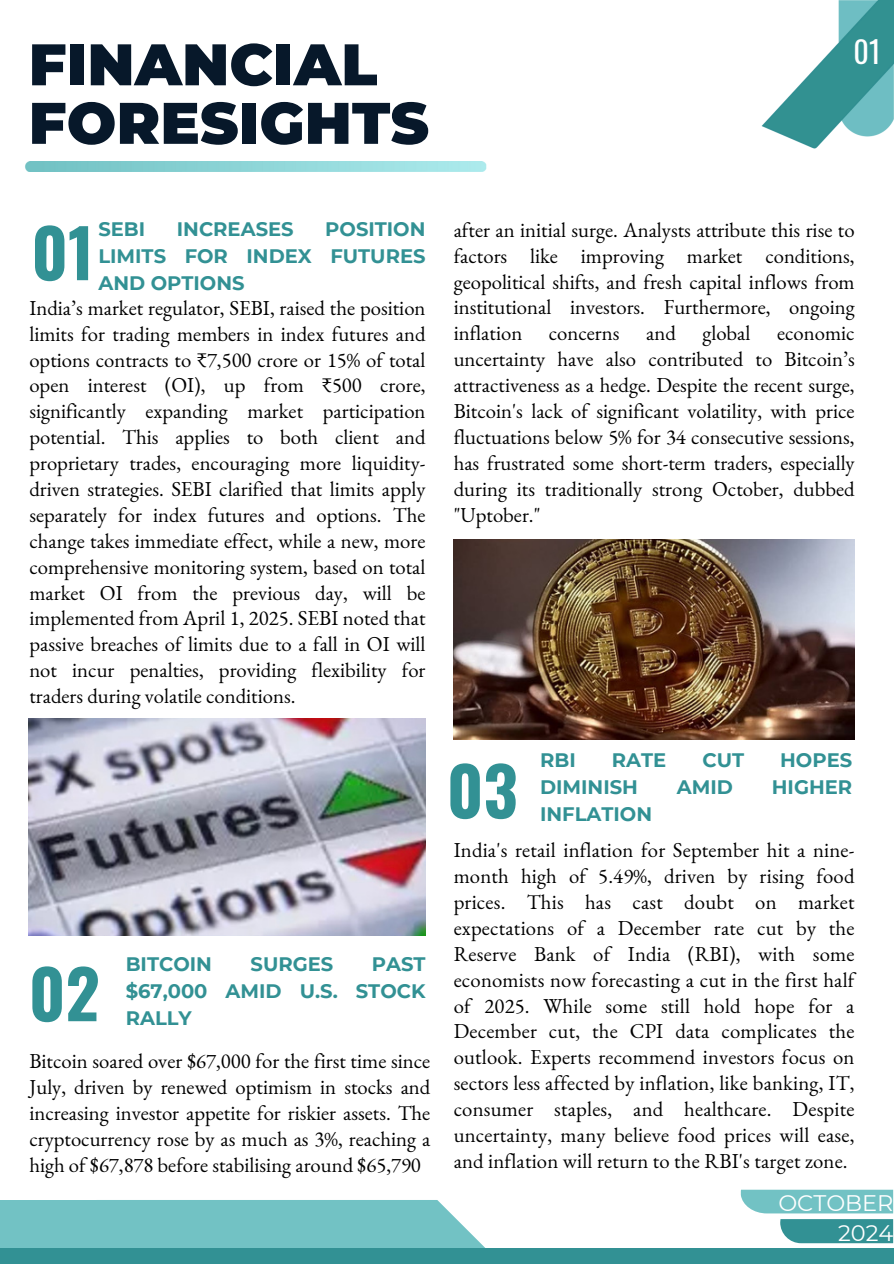
<style>
.page{position:relative;width:894px;height:1264px;background:#fff}
.page>*{position:absolute;margin:0;border:0;box-sizing:border-box;transform-origin:0 0}
.t1{font:700 66.6px "Oswald";color:#329194}
.t2{font:900 58.5px/58.5px "Montserrat";letter-spacing:.005em;color:#07182a}
.t3{font:30px "Oswald";color:#fff}
.t4{font:22.5px/30.3px "Montserrat";color:#fff;text-align:right}
.t5{font:20.7px/25.8px "EB Garamond";color:#000;text-align:justify}
.t6{font:700 19.5px/27px "Montserrat";color:#329194;text-align:justify}
</style>
<div class="page">
<svg style="left:272px;top:1200px;width:213px;height:48px;background:#81c8ca"></svg>
<div style="left:0;top:1199px;width:272px;height:64px;background:#72c2c4"></div>
<svg style="left:740px;top:1189px;width:152px;height:24px;background:#7bc5c7"></svg>
<svg style="left:780px;top:1219px;width:112px;height:25px;background:#40989b"></svg>
<div style="left:0;top:1248px;width:892px;height:15px;background:#329194"></div>
<img style="left:761px;top:0;width:132px;height:149px">
<img style="left:29px;top:718px;width:396px;height:217px">
<img style="left:453px;top:540px;width:401px;height:199px">
<p class="t2" style="left:29px;top:35px;width:401px">FINANCIAL<br>FORESIGHTS</p>
<p class="t3" style="left:853px;top:28px;width:29px">01</p>
<h3 class="t1" style="left:31px;top:201px;width:64px">01</h3>
<p class="t6" style="left:98px;top:215px;width:48px">SEBI</p>
<p class="t6" style="left:177px;top:215px;width:118px">INCREASES</p>
<p class="t6" style="left:98px;top:215px;width:328px;text-indent:227px">POSITION LIMITS FOR INDEX FUTURES AND OPTIONS</p>
<p class="t5" style="left:29px;top:294px;width:397px">India’s market regulator, SEBI, raised the position limits for trading members in index futures and options contracts to ₹7,500 crore or 15% of total open interest (OI), up from ₹500 crore, significantly expanding market participation potential. This applies to both client and proprietary trades, encouraging more liquidity&shy;driven strategies. SEBI clarified that limits apply separately for index futures and options. The change takes immediate effect, while a new, more comprehensive monitoring system, based on total market OI from the previous day, will be implemented from April 1, 2025. SEBI noted that passive breaches of limits due to a fall in OI will not incur penalties, providing flexibility for traders during volatile conditions.</p>
<p class="t1" style="left:29px;top:941px;width:72px">02</p>
<p class="t6" style="left:126px;top:950px;width:301px;text-indent:246px">PAST $67,000 AMID U.S. STOCK RALLY</p>
<p class="t6" style="left:126px;top:950px;width:88px">BITCOIN</p>
<p class="t6" style="left:250px;top:950px;width:84px">SURGES</p>
<h2 class="t5" style="left:29px;top:1047px;width:402px">Bitcoin soared over $67,000 for the first time since July, driven by renewed optimism in stocks and increasing investor appetite for riskier assets. The cryptocurrency rose by as much as 3%, reaching a high of $67,878 before stabilising around $65,790</h2>
<h3 class="t5" style="left:453px;top:216px;width:402px">after an initial surge. Analysts attribute this rise to factors like improving market conditions, geopolitical shifts, and fresh capital inflows from institutional investors. Furthermore, ongoing inflation</h3>
<h3 class="t5" style="left:548px;top:320px;width:72px">concerns</h3>
<h3 class="t5" style="left:646px;top:320px;width:31px">and</h3>
<h3 class="t5" style="left:702px;top:320px;width:50px">global</h3>
<h3 class="t5" style="left:453px;top:320px;width:402px;text-indent:323px">economic uncertainty have also contributed to Bitcoin’s attractiveness as a hedge. Despite the recent surge, Bitcoin's lack of significant volatility, with price fluctuations below 5% for 34 consecutive sessions, has frustrated some short-term traders, especially during its traditionally strong October, dubbed "Uptober."</h3>
<h3 class="t6" style="left:540px;top:746px;width:37px">RBI</h3>
<h3 class="t6" style="left:611px;top:746px;width:56px">RATE</h3>
<h3 class="t6" style="left:702px;top:746px;width:43px">CUT</h3>
<h3 class="t6" style="left:780px;top:746px;width:73px">HOPES</h3>
<h3 class="t6" style="left:540px;top:773px;width:99px">DIMINISH</h3>
<h3 class="t6" style="left:676px;top:773px;width:58px">AMID</h3>
<h3 class="t6" style="left:771px;top:773px;width:82px">HIGHER</h3>
<h3 class="t6" style="left:540px;top:800px;width:113px">INFLATION</h3>
<p class="t5" style="left:453px;top:837px;width:402px">India's retail inflation for September hit a nine&shy;month high of 5.49%, driven by rising food prices. This has cast doubt on market expectations of a December rate cut by the Reserve Bank of India (RBI), with some economists now forecasting a cut in the first half of 2025. While some still hold hope for a December cut, the CPI data complicates the outlook. Experts recommend investors focus on sectors less affected by inflation, like banking, IT, consumer staples, and healthcare. Despite uncertainty, many believe food prices will ease, and inflation will return to the RBI's target zone.</p>
<h3 class="t1" style="left:446px;top:738px;width:72px">03</h3>
<p class="t4" style="left:778px;top:1187px;width:117px">OCTOBER<br>2024</p>
</div>
